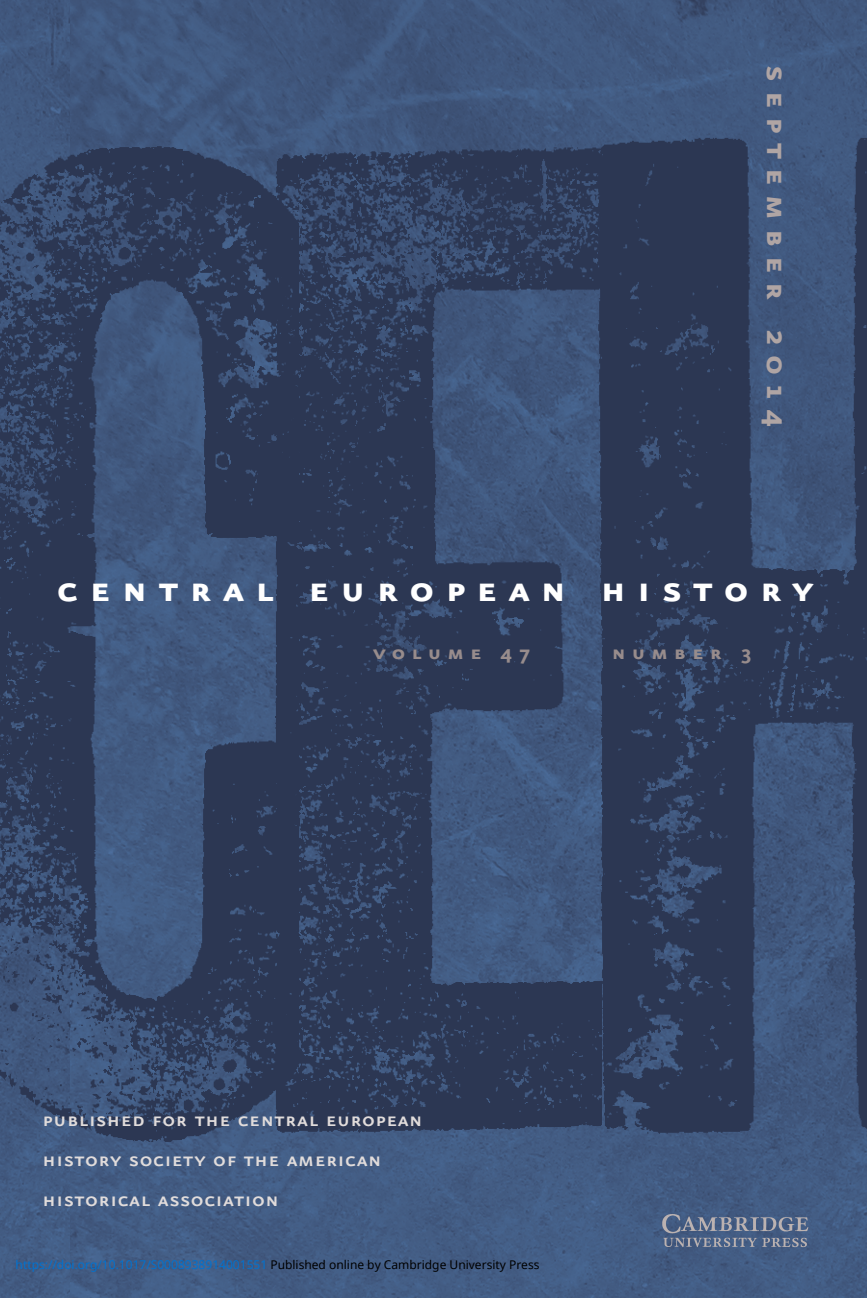
<style>
.page{position:relative;width:867px;height:1298px;background:#fff}
.page>*{position:absolute;margin:0;border:0;box-sizing:border-box;transform-origin:0 0}
.t1{font:44px "Eureka Sans Bold Caps";letter-spacing:.255em;color:#fff}
.t2{font:36px "Eureka Sans Bold Caps";letter-spacing:.255em;color:#b0a5a4}
.t3{font:24px/40px "Eureka Sans Medium Caps";letter-spacing:.025em;color:#e1dcdb}
.t4{font:24px "Eureka Sans Bold Caps";letter-spacing:.255em;color:#988c8c}
.t5{font:12px "Noto Sans";color:#0172cf}
.s1{font-family:"Eureka Sans";font-weight:700}
.s2{color:#000}
</style>
<div class="page">
<img style="left:70px;top:0;width:797px;height:1298px">
<img style="left:0;top:0;width:70px;height:1298px">
<img style="left:601px;top:39px;width:266px;height:1258px">
<img style="left:633px;top:1193px;width:204px;height:71px">
<img style="left:275px;top:39px;width:326px;height:1258px">
<img style="left:0;top:29px;width:299px;height:1266px">
<h2 class="t2" style="left:801px;top:65px;width:365px;rotate:90deg">september <span class="s1">2014</span></h2>
<h1 class="t1" style="left:57px;top:560px;width:758px">central european history</h1>
<h3 class="t4" style="left:373px;top:637px;width:158px">volume <span class="s1">47</span></h3>
<h3 class="t4" style="left:612px;top:637px;width:141px">number <span class="s1">3</span></h3>
<h3 class="t3" style="left:43px;top:1098px;width:381px">published for the central european history society of the american historical association</h3>
<p class="t5" style="left:16px;top:1256px;width:525px">https://doi.org/10.1017/S0008938914001551 <span class="s2">Published online by Cambridge University Press</span></p>
</div>
